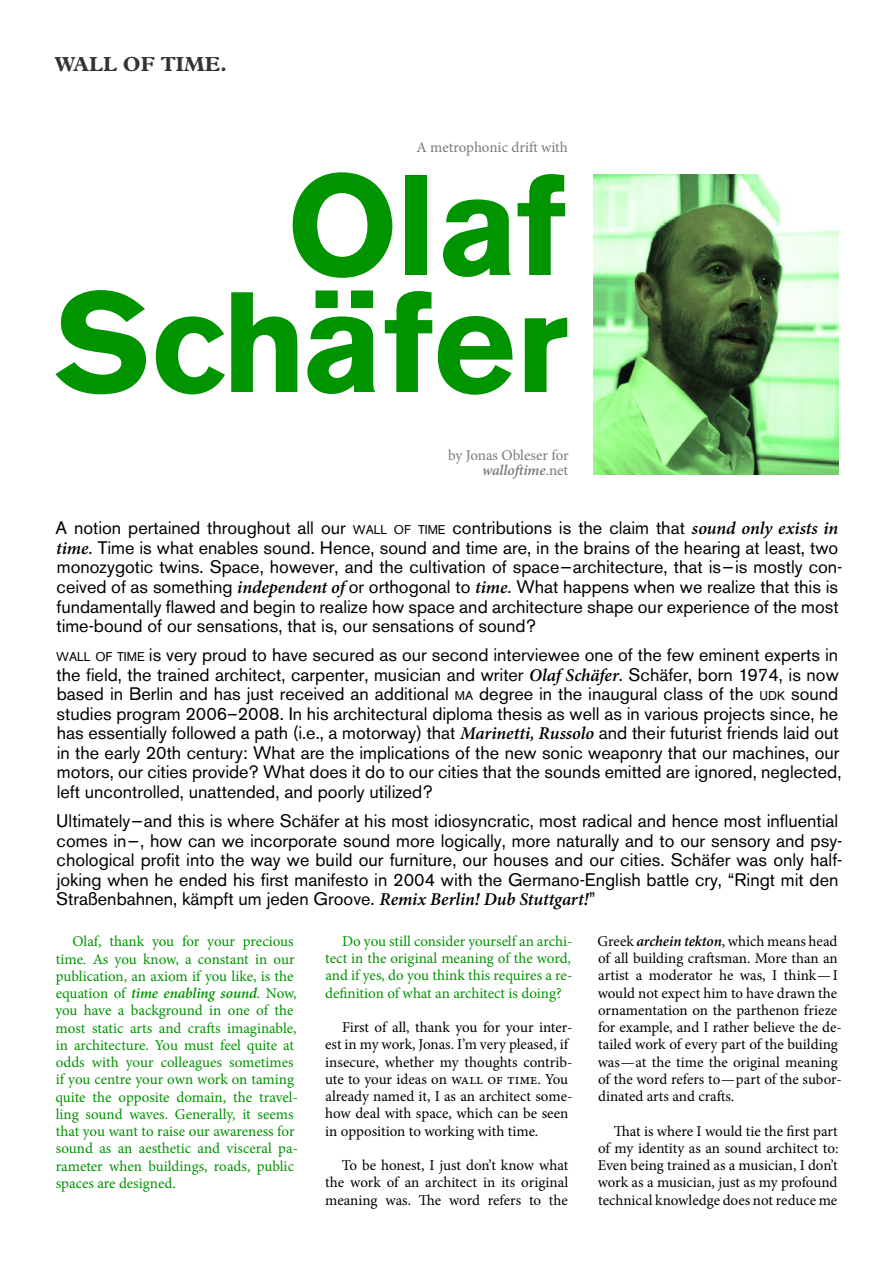
<style>
.page{position:relative;width:893px;height:1263px;background:#fff}
.page>*{position:absolute;margin:0;border:0;box-sizing:border-box;transform-origin:0 0}
.t1{font:700 141px/117px "Akzidenz Grotesk BE";color:#009400;text-align:right}
.t2{font:700 20.4px "Plantin";color:#333}
.t3{font:18px/19.5px "Akzidenz Grotesk BE";color:#000}
.t4{font:15px/17.2px "Minion Pro";letter-spacing:-.005em;color:#000}
.t5{font:15px/17.2px "Minion Pro";letter-spacing:-.005em;color:#009400}
.t6{font:15px/15px "Minion Pro";letter-spacing:-.005em;color:#797a7c;text-align:right}
.s1{font-weight:600;font-style:italic}
.s2{font-size:12.6px}
.s3{font-family:"Minion Pro";font-weight:600;font-style:italic}
</style>
<div class="page">
<img style="left:594px;top:174px;width:245px;height:300px">
<p class="t2" style="left:54px;top:52px;width:174px">WALL OF TIME.</p>
<p class="t6" style="left:416px;top:140px;width:153px">A metrophonic drift with</p>
<h1 class="t1" style="left:54px;top:169px;width:516px">Olaf<br>Schäfer</h1>
<p class="t6" style="left:448px;top:448px;width:122px">by Jonas Obleser for <span class="s1">walloftime</span>.net</p>
<p class="t3" style="left:55px;top:518px;width:789px">A notion pertained throughout all our <span class="s2">wall of time</span> contributions is the claim that <span class="s3">sound only exists in time</span>. Time is what enables sound. Hence, sound and time are, in the brains of the hearing at least, two monozygotic twins. Space, however, and the cultivation of space—architecture, that is—is mostly con&shy;ceived of as something <span class="s3">independent of</span> or orthogonal to <span class="s3">time</span>. What happens when we realize that this is fundamentally flawed and begin to realize how space and architecture shape our experience of the most time-bound of our sensations, that is, our sensations of sound?</p>
<p class="t3" style="left:56px;top:645px;width:787px"><span class="s2">wall of time</span> is very proud to have secured as our second interviewee one of the few eminent experts in the field, the trained architect, carpenter, musician and writer <span class="s3">Olaf Schäfer</span>. Schäfer, born 1974, is now based in Berlin and has just received an additional <span class="s2">ma</span> degree in the inaugural class of the <span class="s2">udk</span> sound studies program 2006–2008. In his architectural diploma thesis as well as in various projects since, he has essentially followed a path (i.e., a motorway) that <span class="s3">Marinetti, Russolo</span> and their futurist friends laid out in the early 20th century: What are the implications of the new sonic weaponry that our machines, our motors, our cities provide? What does it do to our cities that the sounds emitted are ignored, neglected, left uncontrolled, unattended, and poorly utilized?</p>
<p class="t3" style="left:56px;top:811px;width:788px">Ultimately—and this is where Schäfer at his most idiosyncratic, most radical and hence most influential comes in—, how can we incorporate sound more logically, more naturally and to our sensory and psy&shy;chological profit into the way we build our furniture, our houses and our cities. Schäfer was only half&shy;joking when he ended his first manifesto in 2004 with the Germano-English battle cry, “Ringt mit den Straßenbahnen, kämpft um jeden Groove. <span class="s3">Remix Berlin! Dub Stuttgart!</span>”</p>
<p class="t5" style="left:55px;top:933px;width:244px;text-indent:17px">Olaf, thank you for your precious time. As you know, a constant in our publication, an axiom if you like, is the equation of <span class="s1">time enabling sound</span>. Now, you have a background in one of the most static arts and crafts imaginable, in architecture. You must feel quite at odds with your colleagues sometimes if you centre your own work on taming quite the opposite domain, the travel&shy;ling sound waves. Generally, it seems that you want to raise our awareness for sound as an aesthetic and visceral pa&shy;rameter when buildings, roads, public spaces are designed.</p>
<p class="t5" style="left:325px;top:932px;width:249px;text-align:justify;text-indent:17px">Do you still consider yourself an archi&shy;tect in the original meaning of the word, and if yes, do you think this requires a re&shy;definition of what an architect is doing?</p>
<p class="t4" style="left:598px;top:932px;width:246px">Greek <span class="s1">archein tekton</span>, which means head of all building craftsman. More than an artist a moderator he was, I think— I would not expect him to have drawn the ornamentation on the parthenon frieze for example, and I rather believe the de&shy;tailed work of every part of the building was—at the time the original meaning of the word refers to—part of the subor&shy;dinated arts and crafts.</p>
<p class="t4" style="left:598px;top:1122px;width:242px;text-align:justify;text-indent:16px">That is where I would tie the first part of my identity as an sound architect to:<br>Even being trained as a musician, I don’t work as a musician, just as my profound technical knowledge does not reduce me</p>
<p class="t4" style="left:325px;top:1019px;width:249px;text-indent:17px">First of all, thank you for your inter&shy;est in my work, Jonas. I’m very pleased, if insecure, whether my thoughts contrib&shy;ute to your ideas on wall of time. You already named it, I as an architect some&shy;how deal with space, which can be seen in opposition to working with time.</p>
<p class="t4" style="left:325px;top:1157px;width:245px;text-align:justify;text-indent:17px">To be honest, I just don’t know what the work of an architect in its original meaning was. The word refers to the</p>
</div>
